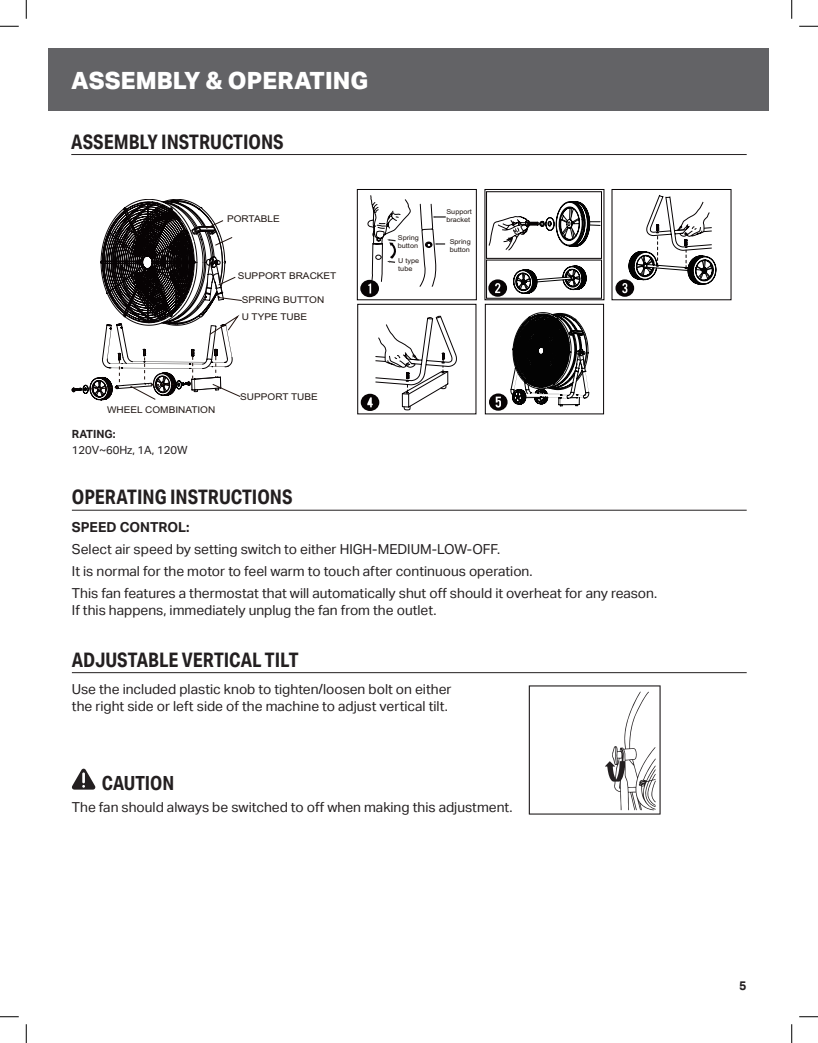
<style>
.page{position:relative;width:818px;height:1043px;background:#fff}
.page>*{position:absolute;margin:0;border:0;box-sizing:border-box;transform-origin:0 0}
.INSIDE_white_headlines{font:800 23.75px "Aktiv Grotesk";letter-spacing:.005em;color:#fff}
.INSIDE_underlined_heading_Starter{font:700 20px "Aktiv Grotesk Cd";color:#231f20}
.t1{font:700 19.5px "Aktiv Grotesk Cd";color:#231f20}
.INSIDE_main_body_text{font:13.75px/16.5px "Aktiv Grotesk";color:#231f20}
.INSIDE_main_body_text-2{font:700 13.75px "Aktiv Grotesk";color:#231f20}
.t2{font:700 12.5px "Aktiv Grotesk";color:#231f20}
.INSIDE_main_body_text-3{font:11.25px/16.2px "Aktiv Grotesk";color:#231f20}
.t3{font:9.25px "Arial";color:#211814;scale:1.08 1}
.t4{font:6.75px/8.1px "Arial";color:#211814;scale:1.08 1}
.s1{font-weight:700}
</style>
<div class="page">
<div style="left:49px;top:49px;width:720px;height:62px;background:#636366"></div>
<hr style="left:72px;top:510px;width:674px;height:1px;background:#231f20">
<hr style="left:72px;top:672px;width:674px;height:1px;background:#231f20">
<svg style="left:71px;top:768px;width:25px;height:21px"></svg>
<hr style="left:71px;top:154px;width:675px;height:1px;background:#231f20">
<svg style="left:528px;top:685px;width:132px;height:129px"></svg>
<svg style="left:72px;top:199px;width:170px;height:201px"></svg>
<div style="left:357px;top:304px;width:119px;height:110px;border:1px solid #070304"></div>
<div style="left:361px;top:394px;width:18px;height:17px;background:#070304;border-radius:50%"></div>
<div style="left:485px;top:304px;width:119px;height:110px;border:1px solid #070304"></div>
<div style="left:489px;top:393px;width:18px;height:18px;background:#070304;border-radius:50%"></div>
<svg style="left:495px;top:396px;width:6px;height:11px"></svg>
<div style="left:357px;top:189px;width:119px;height:111px;border:1px solid #070304"></div>
<div style="left:360px;top:280px;width:19px;height:17px;background:#070304;border-radius:50%"></div>
<svg style="left:367px;top:189px;width:90px;height:226px"></svg>
<svg style="left:510px;top:312px;width:79px;height:94px"></svg>
<svg style="left:484px;top:189px;width:247px;height:111px"></svg>
<svg style="left:0;top:25px;width:19px;height:2px"></svg>
<svg style="left:799px;top:25px;width:19px;height:2px"></svg>
<svg style="left:0;top:1016px;width:19px;height:1px"></svg>
<svg style="left:799px;top:1016px;width:19px;height:1px"></svg>
<svg style="left:25px;top:0;width:2px;height:19px"></svg>
<svg style="left:25px;top:1024px;width:2px;height:18px"></svg>
<svg style="left:791px;top:0;width:1px;height:19px"></svg>
<svg style="left:791px;top:1024px;width:1px;height:18px"></svg>
<p class="INSIDE_white_headlines" style="left:71px;top:66px;width:299px">ASSEMBLY &amp; OPERATING</p>
<p class="INSIDE_underlined_heading_Starter" style="left:71px;top:129px;width:214px">ASSEMBLY INSTRUCTIONS</p>
<p class="t3" style="left:227px;top:212px;width:50px">PORTABLE</p>
<p class="t3" style="left:238px;top:270px;width:93px">SUPPORT BRACKET</p>
<p class="t3" style="left:242px;top:293px;width:78px">SPRING BUTTON</p>
<p class="t3" style="left:242px;top:311px;width:62px">U TYPE TUBE</p>
<p class="t3" style="left:107px;top:403px;width:102px">WHEEL COMBINATION</p>
<p class="INSIDE_main_body_text-3" style="left:72px;top:426px;width:117px"><span class="s1">RATING:<br></span>120V~60Hz, 1A, 120W</p>
<p class="t3" style="left:240px;top:390px;width:73px">SUPPORT TUBE</p>
<p class="t4" style="left:398px;top:234px;width:21px">Spring button</p>
<p class="t4" style="left:398px;top:257px;width:21px">U type tube</p>
<p class="t4" style="left:446px;top:208px;width:25px">Support bracket</p>
<p class="t4" style="left:449px;top:238px;width:21px">Spring button</p>
<p class="INSIDE_underlined_heading_Starter" style="left:72px;top:485px;width:222px">OPERATING INSTRUCTIONS</p>
<p class="INSIDE_main_body_text-2" style="left:72px;top:519px;width:119px">SPEED CONTROL:</p>
<p class="INSIDE_main_body_text" style="left:72px;top:541px;width:430px">Select air speed by setting switch to either HIGH-MEDIUM-LOW-OFF.</p>
<p class="INSIDE_main_body_text" style="left:72px;top:563px;width:462px">It is normal for the motor to feel warm to touch after continuous operation.</p>
<p class="INSIDE_main_body_text" style="left:72px;top:585px;width:586px">This fan features a thermostat that will automatically shut off should it overheat for any reason.<br>If this happens, immediately unplug the fan from the outlet.</p>
<p class="INSIDE_underlined_heading_Starter" style="left:72px;top:647px;width:228px">ADJUSTABLE VERTICAL TILT</p>
<p class="INSIDE_main_body_text" style="left:72px;top:681px;width:381px">Use the included plastic knob to tighten/loosen bolt on either the right side or left side of the machine to adjust vertical tilt.</p>
<p class="t1" style="left:102px;top:770px;width:74px">CAUTION</p>
<p class="INSIDE_main_body_text" style="left:72px;top:799px;width:442px">The fan should always be switched to off when making this adjustment.</p>
<p class="t2" style="left:739px;top:978px;width:9px">5</p>
</div>
